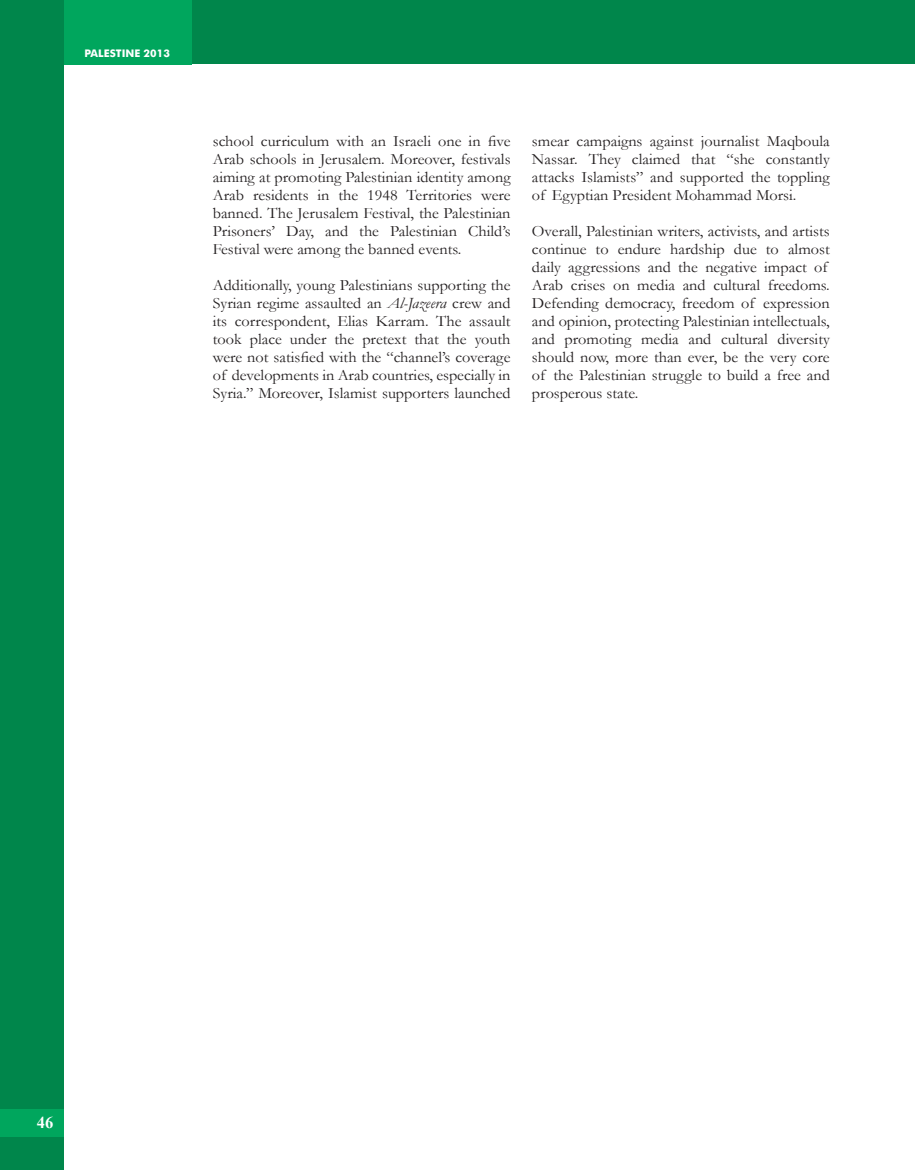
<style>
.page{position:relative;width:915px;height:1170px;background:#fff}
.page>*{position:absolute;margin:0;border:0;box-sizing:border-box;transform-origin:0 0}
.t1{font:700 16.5px "Times New Roman";color:#fff}
.t2{font:15.75px/18px "Garamond";color:#231f20;text-align:justify}
.t3{font:700 10.5px "Futura BT";color:#fff}
.s1{font-style:italic}
</style>
<div class="page">
<div style="left:0;top:0;width:914px;height:64px;background:#00864b"></div>
<div style="left:64px;top:0;width:127px;height:64px;background:#00a65d"></div>
<div style="left:0;top:0;width:64px;height:1169px;background:#00864b"></div>
<div style="left:0;top:1109px;width:64px;height:27px;background:#00a65d"></div>
<p class="t3" style="left:84px;top:47px;width:87px">PALESTINE 2013</p>
<p class="t2" style="left:213px;top:131px;width:299px">school curriculum with an Israeli one in five Arab schools in Jerusalem. Moreover, festivals aiming at promoting Palestinian identity among Arab residents in the 1948 Territories were banned. The Jerusalem Festival, the Palestinian Prisoners’ Day, and the Palestinian Child’s Festival were among the banned events.</p>
<p class="t2" style="left:213px;top:275px;width:299px">Additionally, young Palestinians supporting the Syrian regime assaulted an <span class="s1">Al-Jazeera</span> crew and its correspondent, Elias Karram. The assault took place under the pretext that the youth were not satisfied with the “channel’s coverage of developments in Arab countries, especially in Syria.” Moreover, Islamist supporters launched</p>
<p class="t2" style="left:532px;top:131px;width:299px">smear campaigns against journalist Maqboula Nassar. They claimed that “she constantly attacks Islamists” and supported the toppling of Egyptian President Mohammad Morsi.</p>
<p class="t2" style="left:532px;top:221px;width:299px;text-align:left">Overall, Palestinian writers, activists, and artists continue to endure hardship due to almost daily aggressions and the negative impact of Arab crises on media and cultural freedoms.<br>Defending democracy, freedom of expression and opinion, protecting Palestinian intellectuals, and promoting media and cultural diversity should now, more than ever, be the very core of the Palestinian struggle to build a free and prosperous state.</p>
<p class="t1" style="left:37px;top:1111px;width:18px">46</p>
</div>
